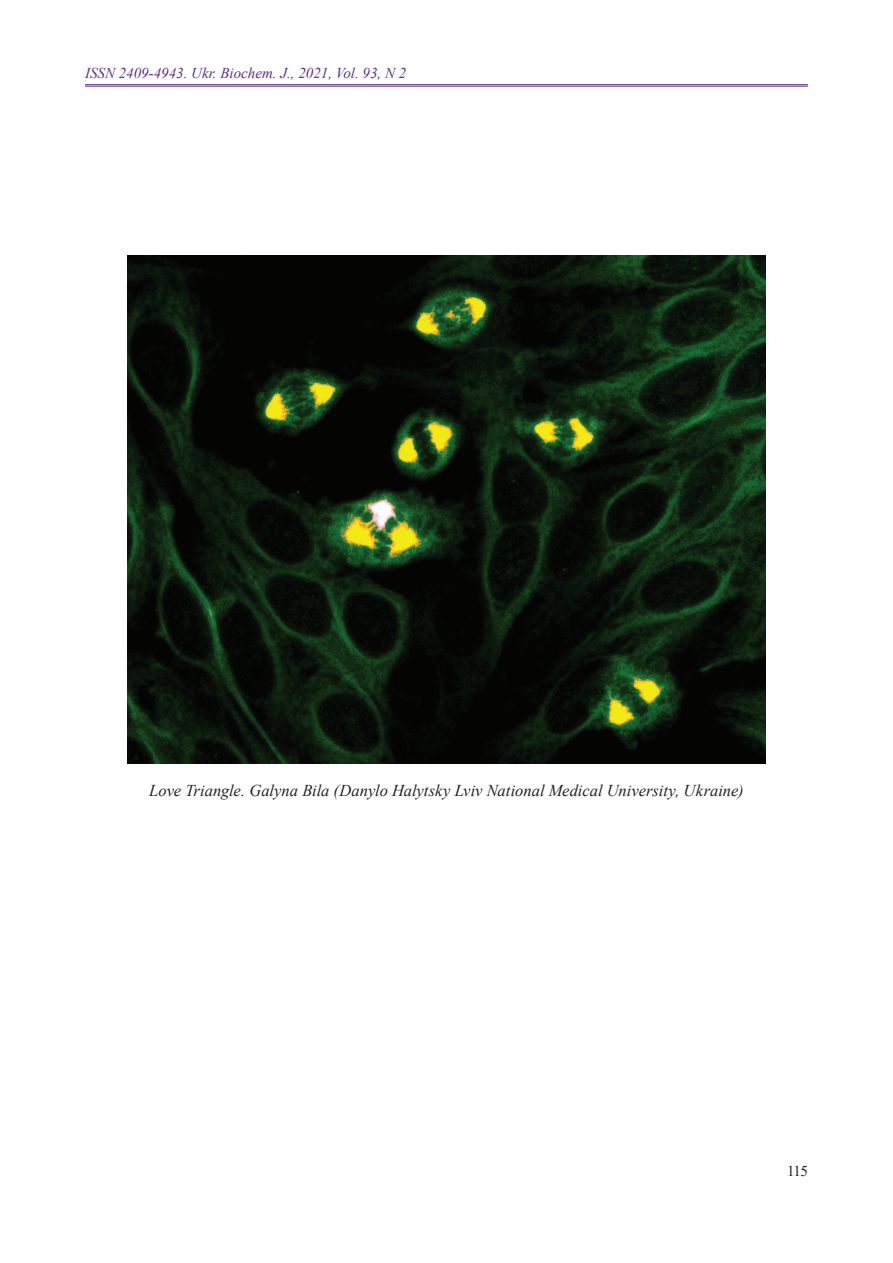
<style>
.page{position:relative;width:893px;height:1263px;background:#fff}
.page>*{position:absolute;margin:0;border:0;box-sizing:border-box;transform-origin:0 0}
.t1{font:italic 16.5px "Times New Roman";color:#231f20}
.t2{font:italic 15px "Times New Roman";color:#5d2e86}
.t3{font:15px "Times New Roman";color:#231f20}
</style>
<div class="page">
<hr style="left:85px;top:84px;width:723px;height:1px;background:#5d2e86">
<hr style="left:85px;top:86px;width:723px;height:1px;background:#5d2e86">
<img style="left:127px;top:255px;width:638px;height:509px">
<p class="t2" style="left:85px;top:63px;width:323px">ISSN 2409-4943. Ukr. Biochem. J., 2021, Vol. 93, N 2</p>
<p class="t1" style="left:149px;top:779px;width:596px">Love Triangle. Galyna Bila (Danylo Halytsky Lviv National Medical University, Ukraine)</p>
<p class="t3" style="left:787px;top:1160px;width:22px">115</p>
</div>
